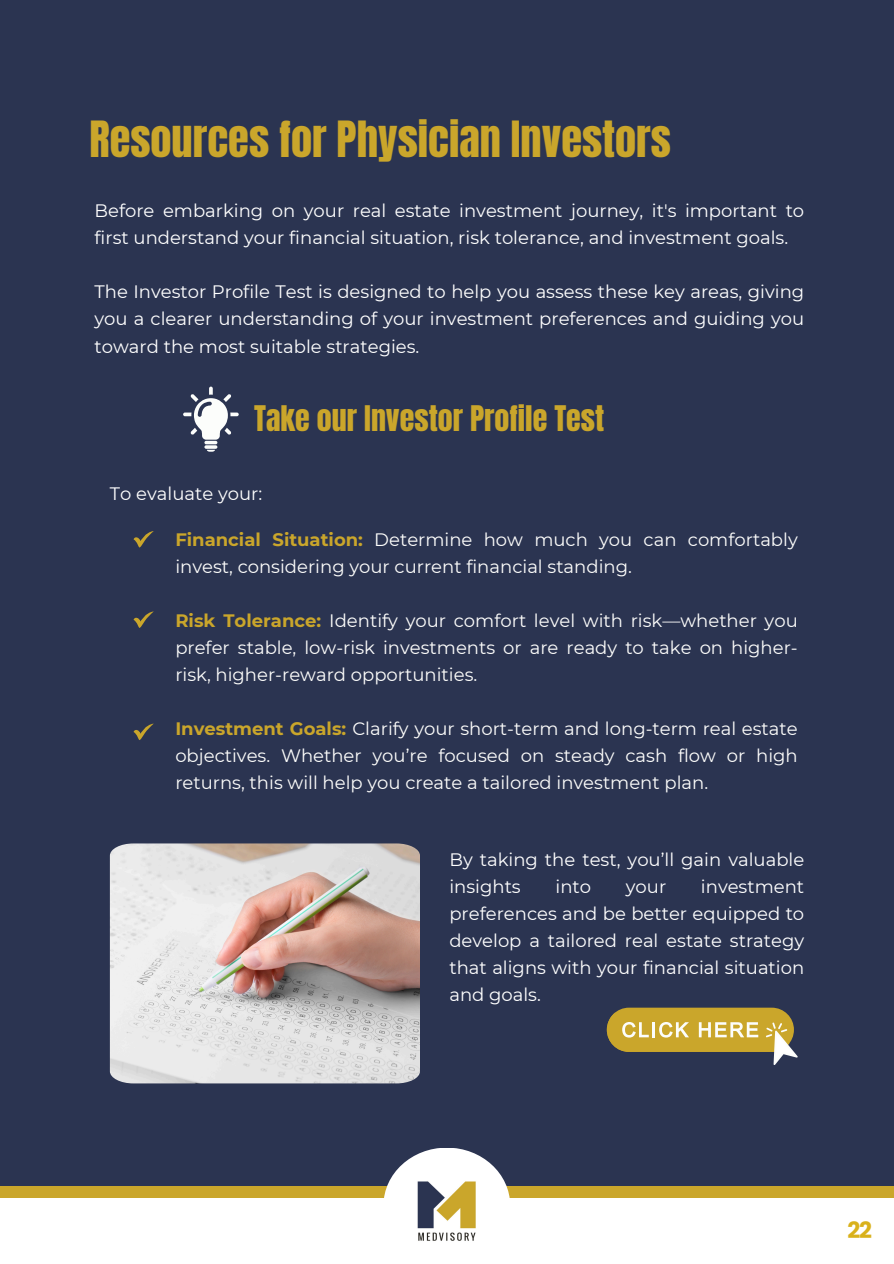
<style>
.page{position:relative;width:894px;height:1264px;background:#fff}
.page>*{position:absolute;margin:0;border:0;box-sizing:border-box;transform-origin:0 0}
.t1{font:42.45px "Anton";color:#caa62b}
.t2{font:30px "Anton";color:#caa62b}
.t3{font:700 22.5px "Poppins";color:#d9b11b}
.t4{font:18px/27px "Montserrat";color:#fff}
.t5{font:18px/27px "Montserrat";color:#fdfdfb;text-align:justify}
.s1{font-weight:700;color:#caa62b}
</style>
<div class="page">
<div style="left:0;top:0;width:893px;height:1263px;background:#2b3451"></div>
<div style="left:0;top:1197px;width:893px;height:66px;background:#fff"></div>
<div style="left:0;top:1186px;width:893px;height:11px;background:#caa62b"></div>
<div style="left:606px;top:1007px;width:187px;height:44px;background:#caa62b;border-radius:22px"></div>
<svg style="left:606px;top:1012px;width:191px;height:53px"></svg>
<img style="left:110px;top:843px;width:310px;height:240px">
<svg style="left:204px;top:445px;width:13px;height:4px"></svg>
<svg style="left:183px;top:386px;width:55px;height:58px"></svg>
<svg style="left:133px;top:531px;width:21px;height:16px"></svg>
<svg style="left:133px;top:611px;width:21px;height:17px"></svg>
<svg style="left:133px;top:723px;width:21px;height:17px"></svg>
<div style="left:383px;top:1147px;width:127px;height:116px;background:#fff;border-radius:50%"></div>
<img style="left:417px;top:1181px;width:59px;height:60px">
<p class="t1" style="left:89px;top:108px;width:583px">Resources for Physician Investors</p>
<p class="t4" style="left:94px;top:197px;width:711px">Before embarking on your real estate investment journey, it's important to first understand your financial situation, risk tolerance, and investment goals.</p>
<p class="t4" style="left:94px;top:278px;width:711px;text-align:justify">The Investor Profile Test is designed to help you assess these key areas, giving you a clearer understanding of your investment preferences and guiding you toward the most suitable strategies.</p>
<h2 class="t2" style="left:254px;top:397px;width:351px">Take our Investor Profile Test</h2>
<p class="t4" style="left:110px;top:480px;width:154px">To evaluate your:</p>
<p class="t5" style="left:175px;top:526px;width:623px"><span class="s1">Financial Situation:</span> Determine how much you can comfortably invest, considering your current financial standing.</p>
<p class="t5" style="left:175px;top:607px;width:623px"><span class="s1">Risk Tolerance:</span> Identify your comfort level with risk—whether you prefer stable, low-risk investments or are ready to take on higher&shy;risk, higher-reward opportunities.</p>
<p class="t5" style="left:175px;top:715px;width:623px"><span class="s1">Investment Goals:</span> Clarify your short-term and long-term real estate objectives. Whether you’re focused on steady cash flow or high returns, this will help you create a tailored investment plan.</p>
<p class="t4" style="left:449px;top:846px;width:356px">By taking the test, you’ll gain valuable insights</p>
<p class="t4" style="left:449px;top:873px;width:356px;text-align:justify;text-indent:251px">investment preferences and be better equipped to develop a tailored real estate strategy that aligns with your financial situation and goals.</p>
<p class="t4" style="left:555px;top:873px;width:37px">into</p>
<p class="t4" style="left:625px;top:873px;width:42px">your</p>
<p class="t3" style="left:847px;top:1213px;width:26px">22</p>
</div>
